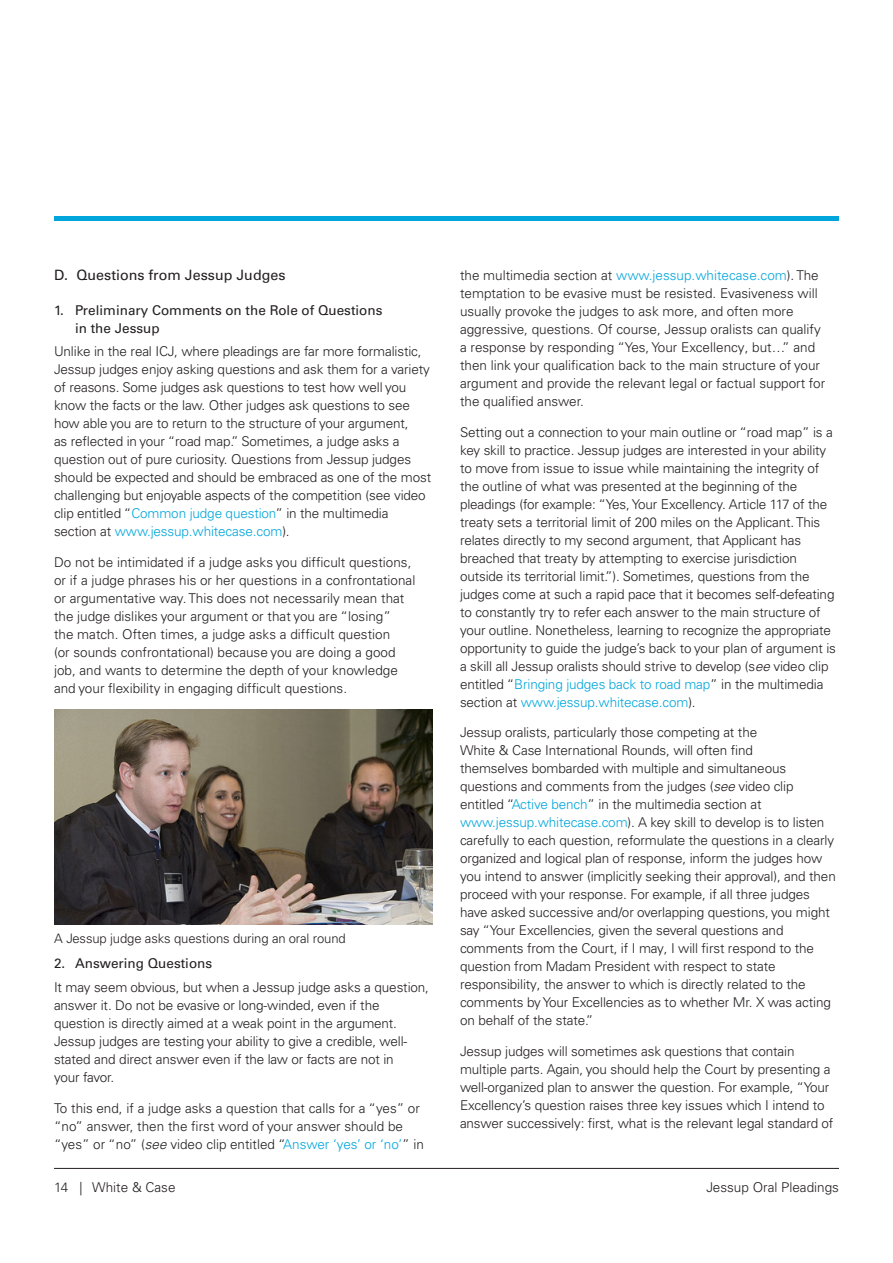
<style>
.page{position:relative;width:893px;height:1263px;background:#fff}
.page>*{position:absolute;margin:0;border:0;box-sizing:border-box;transform-origin:0 0}
.Heading_Level_3{font:14.25px "Univers LT Pro 55 Roman";color:#231f20}
.Body_Copy{font:300 13.5px/18px "Univers LT Pro 45";letter-spacing:-.01em;color:#231f20}
.Heading_Level_4{font:13.5px/18px "Univers LT Pro 55 Roman";color:#231f20}
.Body_Copy-2{font:300 13.05px "Univers LT Pro 45";letter-spacing:-.01em;color:#231f20}
.s1{color:#00a6db}
.s2{font-style:italic}
</style>
<div class="page">
<hr style="left:54px;top:217px;width:785px;height:4px;background:#00a6db">
<hr style="left:54px;top:1168px;width:785px;height:1px;background:#231f20">
<img style="left:54px;top:709px;width:379px;height:215px">
<p class="Heading_Level_3" style="left:54px;top:267px;width:233px">D. Questions from Jessup Judges</p>
<p class="Heading_Level_4" style="left:75px;top:301px;width:309px;text-indent:-21px">1. Preliminary Comments on the Role of Questions in the Jessup</p>
<p class="Body_Copy" style="left:54px;top:342px;width:379px">Unlike in the real ICJ, where pleadings are far more formalistic, Jessup judges enjoy asking questions and ask them for a variety of reasons. Some judges ask questions to test how well you know the facts or the law. Other judges ask questions to see how able you are to return to the structure of your argument,<br>as reflected in your “road map.” Sometimes, a judge asks a question out of pure curiosity. Questions from Jessup judges should be expected and should be embraced as one of the most challenging but enjoyable aspects of the competition (see video clip entitled “<span class="s1">Common judge question</span>” in the multimedia section at <span class="s1">www.jessup.whitecase.com</span>).</p>
<p class="Body_Copy" style="left:54px;top:553px;width:363px">Do not be intimidated if a judge asks you difficult questions, or if a judge phrases his or her questions in a confrontational or argumentative way. This does not necessarily mean that the judge dislikes your argument or that you are “losing”<br>the match. Often times, a judge asks a difficult question<br>(or sounds confrontational) because you are doing a good job, and wants to determine the depth of your knowledge and your flexibility in engaging difficult questions.</p>
<p class="Body_Copy-2" style="left:54px;top:930px;width:293px">A Jessup judge asks questions during an oral round</p>
<p class="Heading_Level_4" style="left:54px;top:954px;width:160px">2. Answering Questions</p>
<p class="Body_Copy" style="left:54px;top:978px;width:376px">It may seem obvious, but when a Jessup judge asks a question, answer it. Do not be evasive or long-winded, even if the question is directly aimed at a weak point in the argument.<br>Jessup judges are testing your ability to give a credible, well&shy;stated and direct answer even if the law or facts are not in<br>your favor.</p>
<p class="Body_Copy" style="left:54px;top:1099px;width:372px">To this end, if a judge asks a question that calls for a “yes” or “no” answer, then the first word of your answer should be “yes” or “no” (<span class="s2">see</span> video clip entitled “<span class="s1">Answer ‘yes’ or ‘no’</span>” in</p>
<p class="Body_Copy" style="left:460px;top:266px;width:367px">the multimedia section at <span class="s1">www.jessup.whitecase.com</span>). The temptation to be evasive must be resisted. Evasiveness will usually provoke the judges to ask more, and often more aggressive, questions. Of course, Jessup oralists can qualify a response by responding “Yes, Your Excellency, but…” and then link your qualification back to the main structure of your argument and provide the relevant legal or factual support for the qualified answer.</p>
<p class="Body_Copy" style="left:460px;top:423px;width:378px">Setting out a connection to your main outline or “road map” is a key skill to practice. Jessup judges are interested in your ability to move from issue to issue while maintaining the integrity of the outline of what was presented at the beginning of the pleadings (for example: “Yes, Your Excellency. Article 117 of the treaty sets a territorial limit of 200 miles on the Applicant. This relates directly to my second argument, that Applicant has breached that treaty by attempting to exercise jurisdiction outside its territorial limit.”). Sometimes, questions from the judges come at such a rapid pace that it becomes self-defeating to constantly try to refer each answer to the main structure of your outline. Nonetheless, learning to recognize the appropriate opportunity to guide the judge’s back to your plan of argument is a skill all Jessup oralists should strive to develop (s<span class="s2">ee</span> video clip entitled “<span class="s1">Bringing judges back to road map</span>” in the multimedia section at <span class="s1">www.jessup.whitecase.com</span>).</p>
<p class="Body_Copy" style="left:460px;top:723px;width:377px">Jessup oralists, particularly those competing at the<br>White &amp; Case International Rounds, will often find<br>themselves bombarded with multiple and simultaneous questions and comments from the judges (<span class="s2">see</span> video clip entitled “<span class="s1">Active bench</span>” in the multimedia section at <span class="s1">www.jessup.whitecase.com</span>). A key skill to develop is to listen carefully to each question, reformulate the questions in a clearly organized and logical plan of response, inform the judges how you intend to answer (implicitly seeking their approval), and then proceed with your response. For example, if all three judges have asked successive and/or overlapping questions, you might say “Your Excellencies, given the several questions and comments from the Court, if I may, I will first respond to the question from Madam President with respect to state responsibility, the answer to which is directly related to the comments by Your Excellencies as to whether Mr. X was acting on behalf of the state.”</p>
<p class="Body_Copy" style="left:460px;top:1042px;width:375px">Jessup judges will sometimes ask questions that contain multiple parts. Again, you should help the Court by presenting a well-organized plan to answer the question. For example, “Your Excellency’s question raises three key issues which I intend to answer successively: first, what is the relevant legal standard of</p>
<p class="Body_Copy" style="left:54px;top:1178px;width:123px">14 | White &amp; Case</p>
<p class="Body_Copy" style="left:706px;top:1178px;width:134px">Jessup Oral Pleadings</p>
</div>
